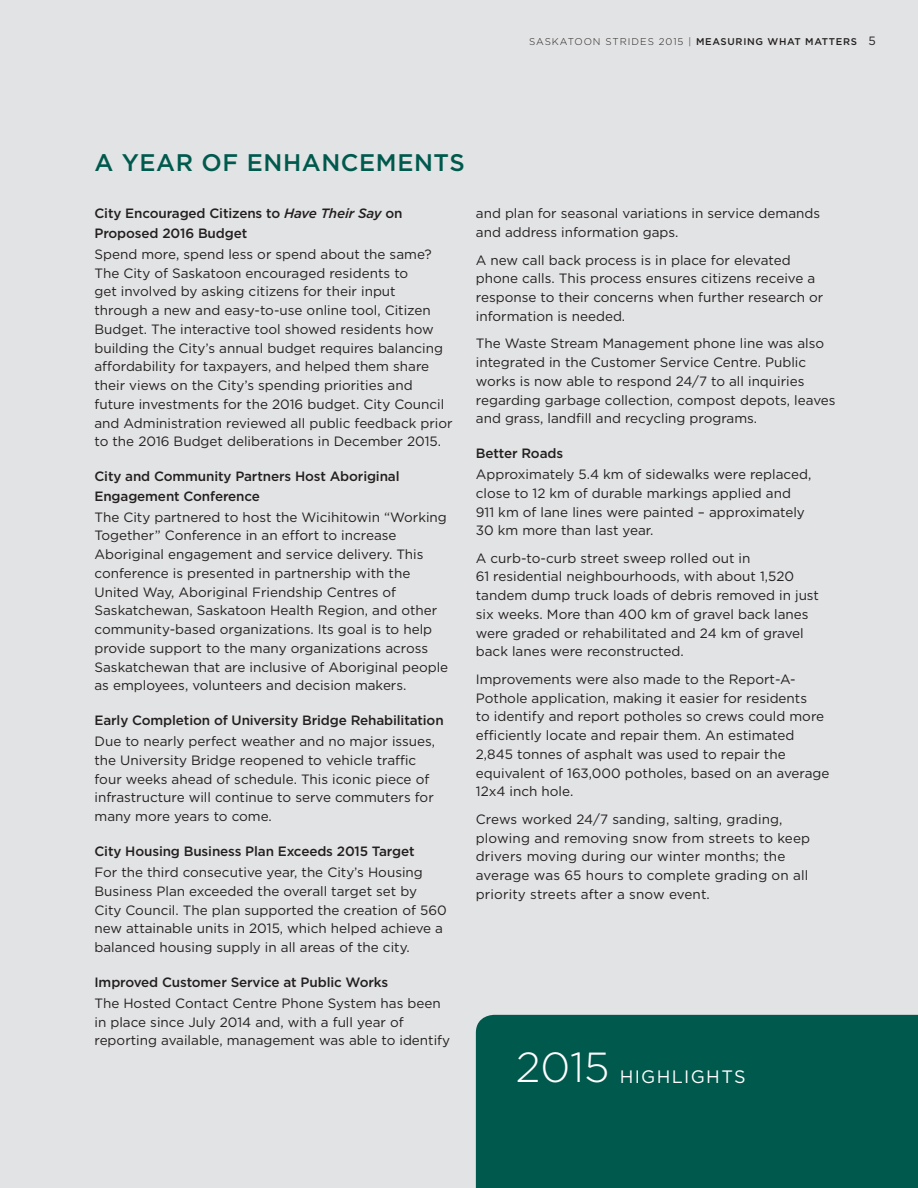
<style>
.page{position:relative;width:918px;height:1188px;background:#e2e3e4}
.page>*{position:absolute;margin:0;border:0;box-sizing:border-box;transform-origin:0 0}
.t1{font:300 42px "Gotham";color:#fff}
.t2{font:500 24px "Gotham";letter-spacing:.025em;color:#00594d}
.t3{font:18px "Gotham";letter-spacing:.075em;color:#fff}
.t4{font:13.5px/18.8px "Gotham";color:#231f20}
.t5{font:500 13.5px/19.5px "Gotham";letter-spacing:-.01em;color:#231f20}
.t6{font:300 9.75px "Gotham";letter-spacing:.1em;color:#231f20}
.s1{font-weight:500}
.s2{font-weight:400;font-size:12px}
.s3{font-style:italic}
</style>
<div class="page">
<div style="left:476px;top:1015px;width:442px;height:173px;background:#00594d"></div>
<p class="t6" style="left:529px;top:35px;width:348px">SASKATOON STRIDES 2015 | <span class="s1">MEASURING WHAT MATTERS</span> <span class="s2">5</span></p>
<h2 class="t2" style="left:94px;top:147px;width:372px">A YEAR OF ENHANCEMENTS</h2>
<p class="t5" style="left:94px;top:204px;width:310px">City Encouraged Citizens to <span class="s3">Have Their Say</span> on<br>Proposed 2016 Budget</p>
<p class="t4" style="left:94px;top:244px;width:360px">Spend more, spend less or spend about the same?<br>The City of Saskatoon encouraged residents to<br>get involved by asking citizens for their input<br>through a new and easy-to-use online tool, Citizen Budget. The interactive tool showed residents how building the City’s annual budget requires balancing affordability for taxpayers, and helped them share their views on the City’s spending priorities and future investments for the 2016 budget. City Council and Administration reviewed all public feedback prior to the 2016 Budget deliberations in December 2015.</p>
<p class="t5" style="left:94px;top:467px;width:307px">City and Community Partners Host Aboriginal<br>Engagement Conference</p>
<p class="t4" style="left:94px;top:507px;width:355px">The City partnered to host the Wicihitowin “Working Together” Conference in an effort to increase Aboriginal engagement and service delivery. This conference is presented in partnership with the United Way, Aboriginal Friendship Centres of Saskatchewan, Saskatoon Health Region, and other community-based organizations. Its goal is to help provide support to the many organizations across Saskatchewan that are inclusive of Aboriginal people as employees, volunteers and decision makers.</p>
<p class="t5" style="left:94px;top:711px;width:351px">Early Completion of University Bridge Rehabilitation</p>
<p class="t4" style="left:94px;top:732px;width:342px">Due to nearly perfect weather and no major issues, the University Bridge reopened to vehicle traffic four weeks ahead of schedule. This iconic piece of infrastructure will continue to serve commuters for many more years to come.</p>
<p class="t5" style="left:94px;top:841px;width:322px">City Housing Business Plan Exceeds 2015 Target</p>
<p class="t4" style="left:94px;top:863px;width:354px">For the third consecutive year, the City’s Housing Business Plan exceeded the overall target set by City Council. The plan supported the creation of 560 new attainable units in 2015, which helped achieve a balanced housing supply in all areas of the city.</p>
<p class="t5" style="left:94px;top:972px;width:295px">Improved Customer Service at Public Works</p>
<p class="t4" style="left:94px;top:993px;width:357px">The Hosted Contact Centre Phone System has been in place since July 2014 and, with a full year of reporting available, management was able to identify</p>
<p class="t4" style="left:476px;top:204px;width:346px">and plan for seasonal variations in service demands and address information gaps.</p>
<p class="t4" style="left:476px;top:250px;width:349px">A new call back process is in place for elevated phone calls. This process ensures citizens receive a response to their concerns when further research or information is needed.</p>
<p class="t4" style="left:476px;top:334px;width:361px">The Waste Stream Management phone line was also integrated in the Customer Service Centre. Public works is now able to respond 24/7 to all inquiries regarding garbage collection, compost depots, leaves and grass, landfill and recycling programs.</p>
<p class="t5" style="left:476px;top:443px;width:89px">Better Roads</p>
<p class="t4" style="left:476px;top:465px;width:337px">Approximately 5.4 km of sidewalks were replaced, close to 12 km of durable markings applied and 911 km of lane lines were painted – approximately 30 km more than last year.</p>
<p class="t4" style="left:476px;top:548px;width:345px">A curb-to-curb street sweep rolled out in<br>61 residential neighbourhoods, with about 1,520 tandem dump truck loads of debris removed in just six weeks. More than 400 km of gravel back lanes were graded or rehabilitated and 24 km of gravel back lanes were reconstructed.</p>
<p class="t4" style="left:476px;top:669px;width:355px">Improvements were also made to the Report-A-Pothole application, making it easier for residents<br>to identify and report potholes so crews could more efficiently locate and repair them. An estimated 2,845 tonnes of asphalt was used to repair the equivalent of 163,000 potholes, based on an average 12x4 inch hole.</p>
<p class="t4" style="left:476px;top:809px;width:336px">Crews worked 24/7 sanding, salting, grading, plowing and removing snow from streets to keep drivers moving during our winter months; the average was 65 hours to complete grading on all priority streets after a snow event.</p>
<h1 class="t1" style="left:516px;top:1041px;width:95px">2015</h1>
<h3 class="t3" style="left:620px;top:1065px;width:127px">HIGHLIGHTS</h3>
</div>
